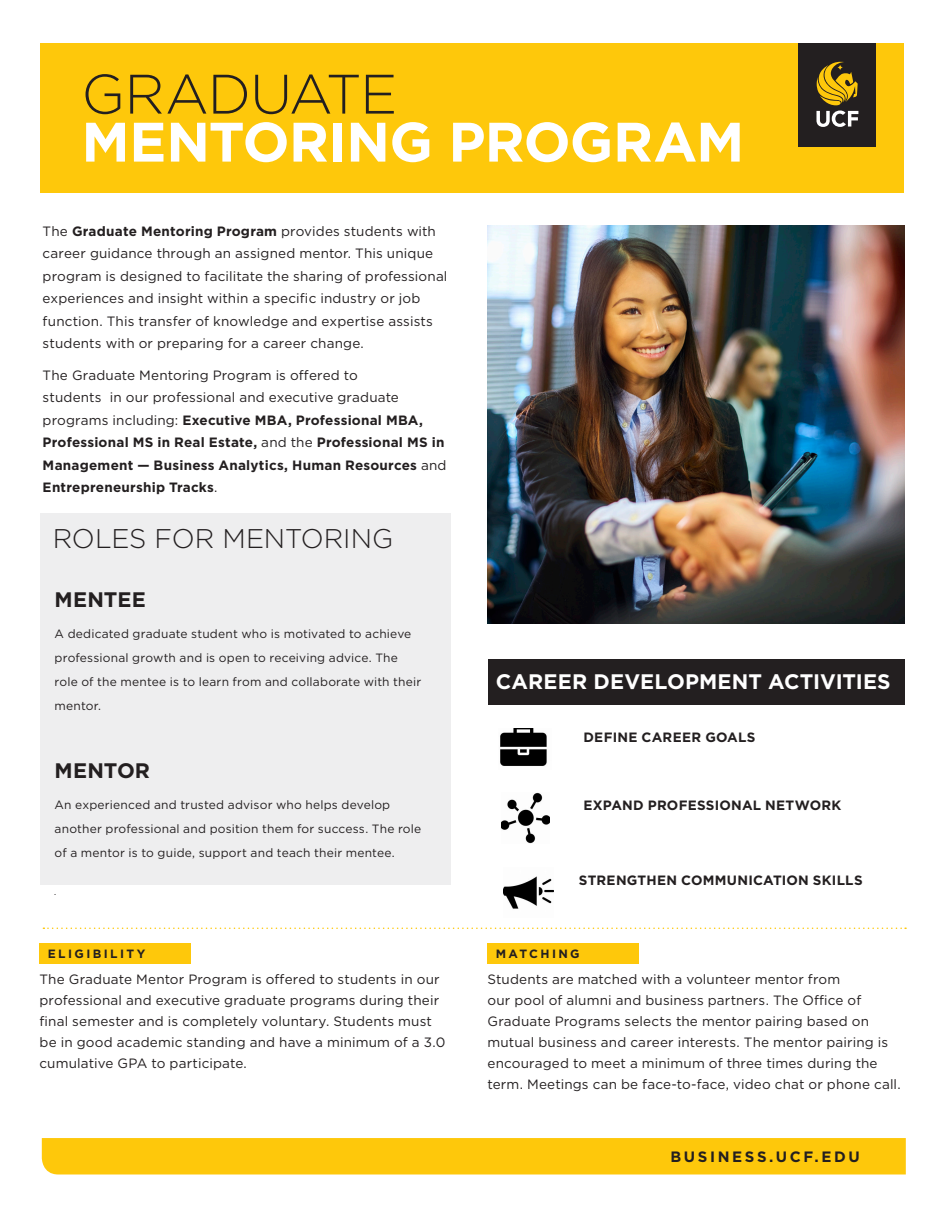
<style>
.page{position:relative;width:945px;height:1215px;background:#fff}
.page>*{position:absolute;margin:0;border:0;box-sizing:border-box;transform-origin:0 0}
.Area_Information{font:700 55.5px "Gotham";letter-spacing:-.015em;color:#fff}
.Area_Information-2{font:300 55.5px "Gotham";letter-spacing:-.02em;color:#231f20}
.Body_Copy_1{font:300 27px "Gotham";letter-spacing:-.005em;color:#231f20}
.Body_Copy_2{font:700 21px "Gotham";letter-spacing:.005em;color:#fff}
.Body_Copy_2-2{font:700 21px "Gotham";letter-spacing:.005em;color:#231f20}
.t1{font:700 15px "Gotham";letter-spacing:.175em;color:#231f20}
.Body_Copy_1-2{font:13.5px/21px "Gotham";letter-spacing:.01em;color:#231f20}
.Body_Copy_1-3{font:700 13.5px/22.5px "Gotham";letter-spacing:.015em;color:#231f20}
.Body_Copy_2-3{font:12px/24px "Gotham";letter-spacing:.015em;color:#231f20}
.t2{font:700 12px "Gotham";letter-spacing:.2em;color:#231f20}
.Body_Copy_2-4{font:italic 300 12px "Gotham";color:#231f20}
.s1{font-weight:700}
.s2{font-weight:400}
</style>
<div class="page">
<img style="left:488px;top:225px;width:416px;height:398px">
<div style="left:40px;top:513px;width:411px;height:371px;background:#eeeeef"></div>
<div style="left:40px;top:44px;width:864px;height:149px;background:#fec80b"></div>
<div style="left:799px;top:44px;width:77px;height:103px;background:#231f20"></div>
<svg style="left:817px;top:61px;width:41px;height:44px"></svg>
<svg style="left:837px;top:64px;width:6px;height:7px"></svg>
<svg style="left:816px;top:111px;width:42px;height:16px"></svg>
<div style="left:42px;top:1138px;width:864px;height:36px;background:#fec80b"></div>
<div style="left:40px;top:943px;width:151px;height:21px;background:#fec80b"></div>
<div style="left:487px;top:943px;width:152px;height:21px;background:#fec80b"></div>
<svg style="left:43px;top:928px;width:863px;height:1px"></svg>
<div style="left:488px;top:659px;width:416px;height:45px;background:#231f20"></div>
<img style="left:500px;top:729px;width:47px;height:37px">
<img style="left:504px;top:876px;width:50px;height:33px">
<img style="left:501px;top:793px;width:49px;height:50px">
<p class="Area_Information-2" style="left:81px;top:59px;width:317px">GRADUATE</p>
<p class="Area_Information" style="left:81px;top:105px;width:664px">MENTORING PROGRAM</p>
<p class="Body_Copy_1-2" style="left:43px;top:220px;width:406px;line-height:22.5px">The <span class="s1">Graduate Mentoring Program</span> provides students with career guidance through an assigned mentor. This unique program is designed to facilitate the sharing of professional experiences and insight within a specific industry or job function. This transfer of knowledge and expertise assists students with or preparing for a career change.</p>
<p class="Body_Copy_1-3" style="left:43px;top:364px;width:405px"><span class="s2">The Graduate Mentoring Program is offered to<br>students in our professional and executive graduate programs including:</span> Executive MBA, Professional MBA, Professional MS in Real Estate, <span class="s2">and the</span> Professional MS in Management — Business Analytics, Human Resources <span class="s2">and </span>Entrepreneurship Tracks<span class="s2">.</span></p>
<p class="Body_Copy_1" style="left:53px;top:521px;width:342px">ROLES FOR MENTORING</p>
<p class="Body_Copy_2-2" style="left:55px;top:586px;width:93px">MENTEE</p>
<p class="Body_Copy_2-3" style="left:55px;top:622px;width:368px">A dedicated graduate student who is motivated to achieve professional growth and is open to receiving advice. The role of the mentee is to learn from and collaborate with their mentor.</p>
<p class="Body_Copy_2-2" style="left:55px;top:757px;width:97px">MENTOR</p>
<p class="Body_Copy_2-3" style="left:55px;top:792px;width:368px">An experienced and trusted advisor who helps develop another professional and position them for success. The role of a mentor is to guide, support and teach their mentee.</p>
<p class="Body_Copy_2-4" style="left:55px;top:883px;width:4px">.</p>
<p class="Body_Copy_2" style="left:496px;top:667px;width:396px">CAREER DEVELOPMENT ACTIVITIES</p>
<p class="Body_Copy_1-3" style="left:584px;top:726px;width:174px">DEFINE CAREER GOALS</p>
<p class="Body_Copy_1-3" style="left:584px;top:794px;width:259px">EXPAND PROFESSIONAL NETWORK</p>
<p class="Body_Copy_1-3" style="left:579px;top:869px;width:285px">STRENGTHEN COMMUNICATION SKILLS</p>
<p class="t2" style="left:48px;top:946px;width:99px">ELIGIBILITY</p>
<p class="t2" style="left:496px;top:946px;width:85px">MATCHING</p>
<p class="Body_Copy_1-2" style="left:40px;top:969px;width:408px">The Graduate Mentor Program is offered to students in our professional and executive graduate programs during their final semester and is completely voluntary. Students must be in good academic standing and have a minimum of a 3.0 cumulative GPA to participate.</p>
<p class="Body_Copy_1-2" style="left:487px;top:969px;width:415px">Students are matched with a volunteer mentor from<br>our pool of alumni and business partners. The Office of Graduate Programs selects the mentor pairing based on mutual business and career interests. The mentor pairing is encouraged to meet a minimum of three times during the term. Meetings can be face-to-face, video chat or phone call.</p>
<p class="t1" style="left:670px;top:1146px;width:191px">BUSINESS.UCF.EDU</p>
</div>
